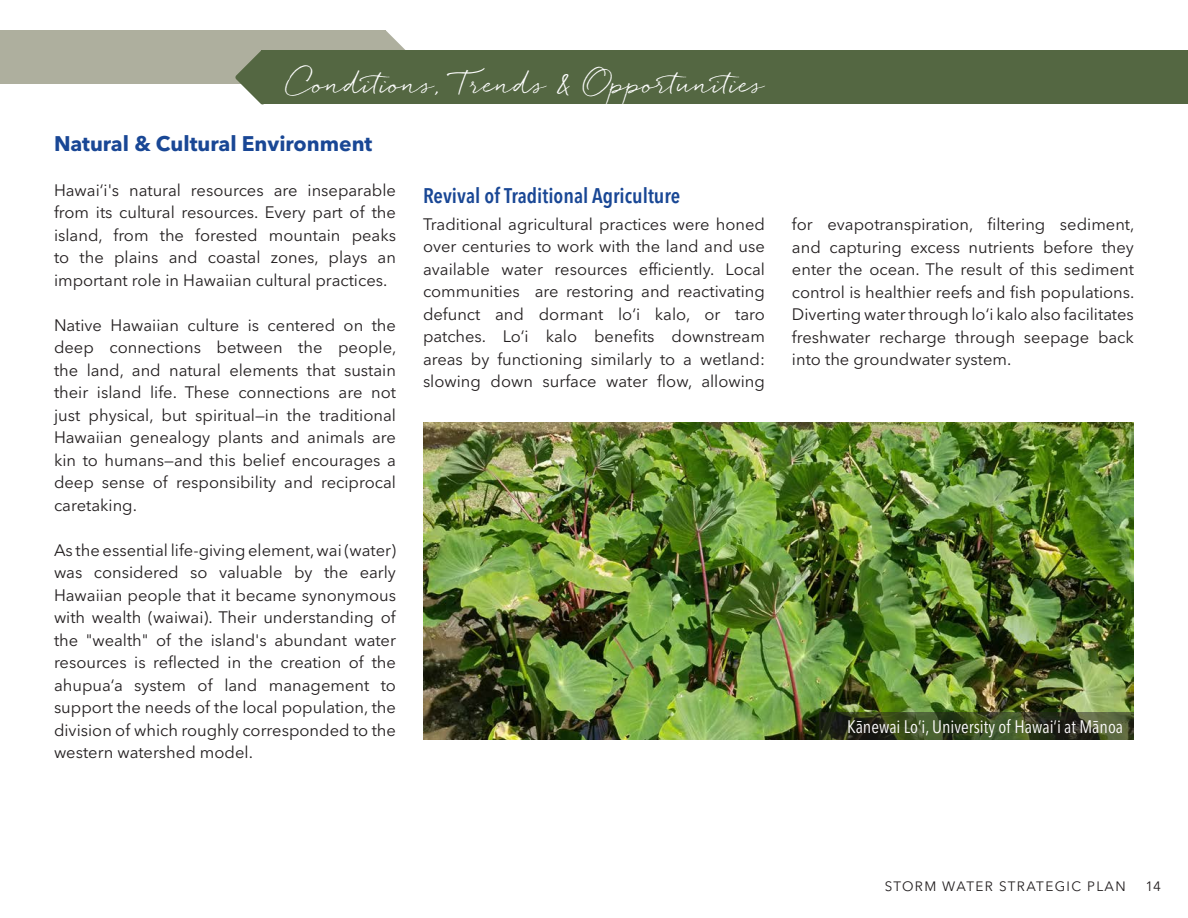
<style>
.page{position:relative;width:1188px;height:918px;background:#fff}
.page>*{position:absolute;margin:0;border:0;box-sizing:border-box;transform-origin:0 0}
.Section_Title{font:27px "Quickpen";color:#fff}
.body{font:600 condensed 21px "Avenir Next LT Pro";color:#194795}
.Subhead{font:700 21px "Avenir Next LT Pro";color:#194795}
.t1{font:condensed 18px "Avenir Next LT Pro";color:#fefcfd}
.body-2{font:16.5px/22.5px "Avenir Next LT Pro";color:#231f20;text-align:justify}
.t2{font:13.5px "Avenir Next LT Pro";letter-spacing:.1em;color:#231f20}
</style>
<div class="page">
<img style="left:423px;top:422px;width:711px;height:318px">
<div style="left:0;top:30px;width:385px;height:54px;background:#aeaf9e"></div>
<svg style="left:385px;top:30px;width:20px;height:20px"></svg>
<div style="left:262px;top:50px;width:926px;height:54px;background:#546742"></div>
<svg style="left:235px;top:50px;width:29px;height:55px"></svg>
<svg style="left:820px;top:713px;width:314px;height:27px;background:#354121"></svg>
<p class="Section_Title" style="left:289px;top:68px;width:478px">Conditions, Trends &amp; Opportunities</p>
<p class="Subhead" style="left:54px;top:131px;width:320px">Natural &amp; Cultural Environment</p>
<p class="body-2" style="left:54px;top:179px;width:344px">Hawai‘i's natural resources are inseparable from its cultural resources. Every part of the island, from the forested mountain peaks to the plains and coastal zones, plays an important role in Hawaiian cultural practices.</p>
<p class="body-2" style="left:54px;top:314px;width:344px">Native Hawaiian culture is centered on the deep connections between the people, the land, and natural elements that sustain their island life. These connections are not just physical, but spiritual—in the traditional Hawaiian genealogy plants and animals are kin to humans—and this belief encourages a deep sense of responsibility and reciprocal caretaking.</p>
<p class="body-2" style="left:54px;top:539px;width:344px">As the essential life-giving element, wai (water) was considered so valuable by the early Hawaiian people that it became synonymous with wealth (waiwai). Their understanding of the "wealth" of the island's abundant water resources is reflected in the creation of the ahupua‘a system of land management to support the needs of the local population, the division of which roughly corresponded to the western watershed model.</p>
<p class="body" style="left:423px;top:183px;width:259px">Revival of Traditional Agriculture</p>
<p class="body-2" style="left:423px;top:213px;width:344px">Traditional agricultural practices were honed over centuries to work with the land and use available water resources efficiently. Local communities are restoring and reactivating defunct and dormant lo‘i kalo, or taro patches. Lo‘i kalo benefits downstream areas by functioning similarly to a wetland: slowing down surface water flow, allowing</p>
<p class="body-2" style="left:792px;top:213px;width:344px">for evapotranspiration, filtering sediment, and capturing excess nutrients before they enter the ocean. The result of this sediment control is healthier reefs and fish populations.<br>Diverting water through lo‘i kalo also facilitates freshwater recharge through seepage back into the groundwater system.</p>
<p class="t1" style="left:847px;top:716px;width:277px">Kānewai Lo‘i, University of Hawai‘i at Mānoa</p>
<p class="t2" style="left:885px;top:878px;width:242px">STORM WATER STRATEGIC PLAN</p>
<p class="t2" style="left:1145px;top:878px;width:17px">14</p>
</div>
